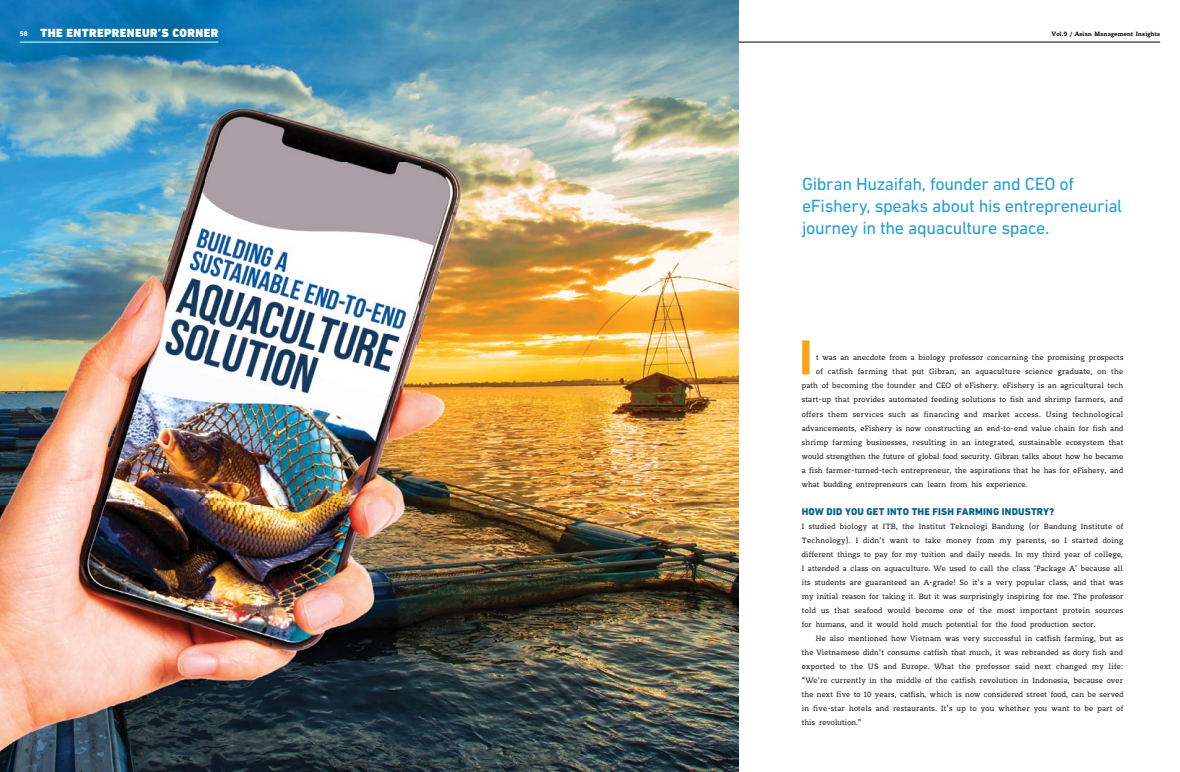
<style>
.page{position:relative;width:1180px;height:772px;background:#fff}
.page>*{position:absolute;margin:0;border:0;box-sizing:border-box;transform-origin:0 0}
.t1{font:700 50px "DIN Next LT Pro";color:#faa21c}
.t2{font:18px/22px "DIN Next LT Pro";letter-spacing:-.02em;color:#239ed9}
.t3{font:900 12px "DIN Next LT Pro";letter-spacing:.035em;color:#fff}
.t4{font:800 10px "DIN Next LT Pro";letter-spacing:.02em;color:#00608c}
.t5{font:9px/14px "Sabel";letter-spacing:.02em;color:#000;text-align:justify}
.t6{font:800 7px "Sabel";letter-spacing:.03em;color:#000}
.t7{font:800 7px "DIN Next LT Pro";color:#fff}
</style>
<div class="page">
<img style="left:0;top:0;width:581px;height:771px">
<img style="left:581px;top:0;width:157px;height:771px">
<hr style="left:738px;top:42px;width:421px;height:1px;background:#000">
<hr style="left:20px;top:42px;width:198px;height:1px;background:#fff">
<h3 class="t3" style="left:41px;top:26px;width:179px">THE ENTREPRENEUR’S CORNER</h3>
<p class="t7" style="left:20px;top:29px;width:9px">58</p>
<p class="t6" style="left:1051px;top:29px;width:110px">Vol.9 / Asian Management Insights</p>
<h2 class="t2" style="left:802px;top:173px;width:322px">Gibran Huzaifah, founder and CEO of eFishery, speaks about his entrepreneurial journey in the aquaculture space.</h2>
<h1 class="t1" style="left:798px;top:328px;width:15px">I</h1>
<p class="t5" style="left:816px;top:351px;width:309px">t was an anecdote from a biology professor concerning the promising prospects</p>
<p class="t5" style="left:816px;top:365px;width:308px">of catfish farming that put Gibran, an aquaculture science graduate, on the</p>
<p class="t5" style="left:801px;top:379px;width:323px">path of becoming the founder and CEO of eFishery. eFishery is an agricultural tech</p>
<p class="t5" style="left:801px;top:393px;width:323px">start-up that provides automated feeding solutions to fish and shrimp farmers, and</p>
<p class="t5" style="left:801px;top:407px;width:323px">offers them services such as financing and market access. Using technological</p>
<p class="t5" style="left:801px;top:421px;width:323px">advancements, eFishery is now constructing an end-to-end value chain for fish and</p>
<p class="t5" style="left:801px;top:435px;width:323px">shrimp farming businesses, resulting in an integrated, sustainable ecosystem that</p>
<p class="t5" style="left:801px;top:449px;width:323px">would strengthen the future of global food security. Gibran talks about how he became</p>
<p class="t5" style="left:801px;top:463px;width:323px">a fish farmer-turned-tech entrepreneur, the aspirations that he has for eFishery, and</p>
<p class="t5" style="left:801px;top:477px;width:227px">what budding entrepreneurs can learn from his experience.</p>
<p class="t4" style="left:801px;top:505px;width:254px">HOW DID YOU GET INTO THE FISH FARMING INDUSTRY?</p>
<p class="t5" style="left:801px;top:519px;width:323px">I studied biology at ITB, the Institut Teknologi Bandung (or Bandung Institute of Technology). I didn’t want to take money from my parents, so I started doing different things to pay for my tuition and daily needs. In my third year of college, I attended a class on aquaculture. We used to call the class ‘Package A’ because all its students are guaranteed an A-grade! So it’s a very popular class, and that was my initial reason for taking it. But it was surprisingly inspiring for me. The professor told us that seafood would become one of the most important protein sources for humans, and it would hold much potential for the food production sector.</p>
<p class="t5" style="left:801px;top:631px;width:323px;text-indent:14px">He also mentioned how Vietnam was very successful in catfish farming, but as the Vietnamese didn’t consume catfish that much, it was rebranded as dory fish and exported to the US and Europe. What the professor said next changed my life: “We’re currently in the middle of the catfish revolution in Indonesia, because over the next five to 10 years, catfish, which is now considered street food, can be served in five-star hotels and restaurants. It’s up to you whether you want to be part of this revolution.”</p>
</div>
